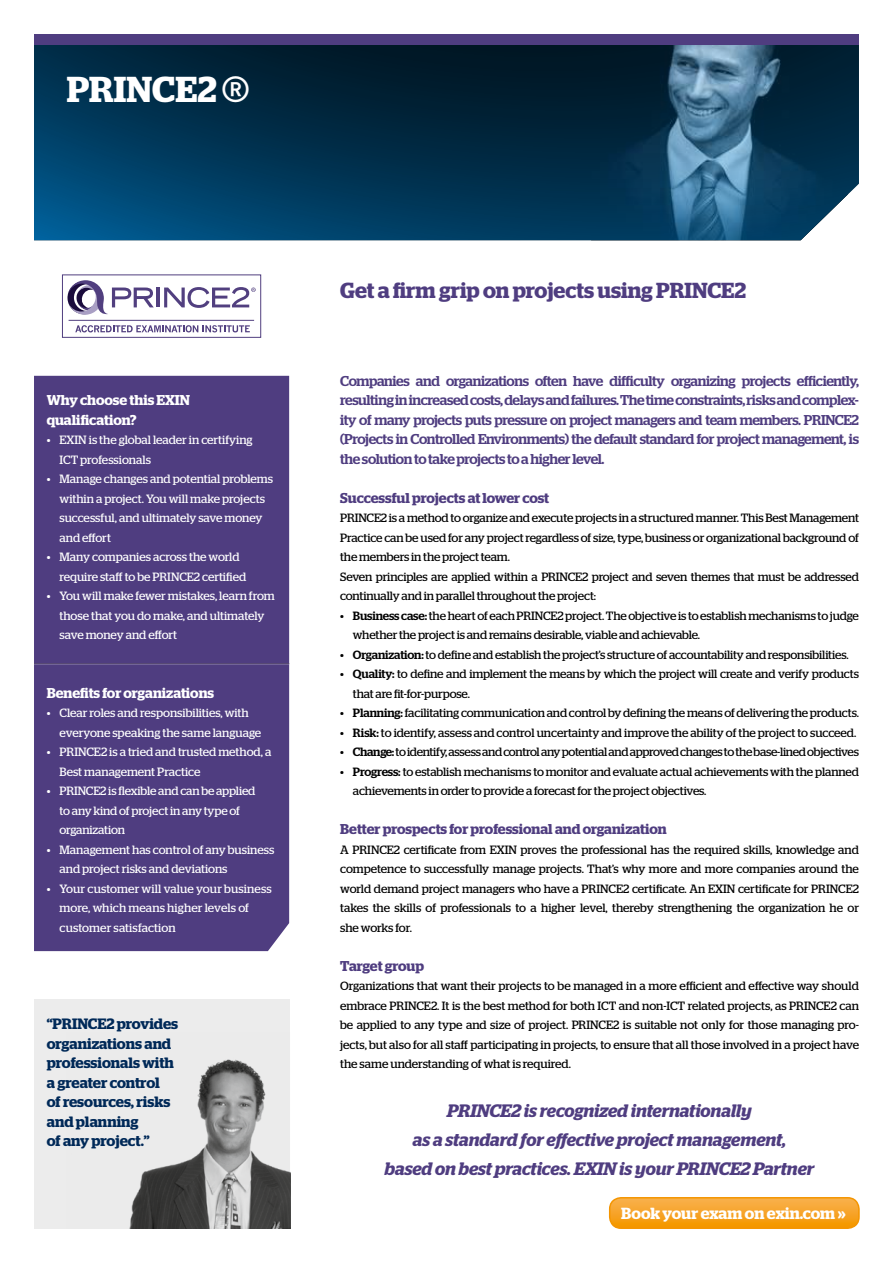
<style>
.page{position:relative;width:893px;height:1263px;background:#fff}
.page>*{position:absolute;margin:0;border:0;box-sizing:border-box;transform-origin:0 0}
.t1{font:600 36px "Stag";letter-spacing:.005em;color:#fff}
.t2{font:600 21.75px "Stag";color:#4f3d80}
.t3{font:italic 600 18px/29.2px "Stag";letter-spacing:-.005em;color:#4f3d80;text-align:center}
.t4{font:600 16.05px "Stag";color:#fff}
.t5{font:600 15px/19.5px "Stag";color:#002958}
.t6{font:500 14.25px/19.5px "Stag";letter-spacing:-.025em;color:#4f3d80;text-align:justify}
.t7{font:600 14.25px "Stag";letter-spacing:-.005em;color:#4f3d80}
.t8{font:600 14.25px/19.5px "Stag";color:#fff}
.t9{font:12px/19.5px "Stag";letter-spacing:-.01em;color:#000}
.t10{font:12px/19.5px "Stag";color:#fff}
.s1{font-family:"DIN Pro";font-weight:500}
.s2{font-weight:500}
</style>
<div class="page">
<svg style="left:610px;top:1198px;width:249px;height:30px;background:#f6a428"></svg>
<div style="left:609px;top:1197px;width:251px;height:32px;border:2px solid #f49500;border-radius:11px"></div>
<svg style="left:34px;top:45px;width:825px;height:195px;background:#0a3956"></svg>
<div style="left:34px;top:1000px;width:255px;height:229px;background:#ececec"></div>
<img style="left:129px;top:1032px;width:162px;height:197px">
<div style="left:34px;top:376px;width:255px;height:575px;background:#4f3d80"></div>
<div style="left:34px;top:34px;width:825px;height:11px;background:#4f3d80"></div>
<div style="left:62px;top:275px;width:199px;height:63px;border:1px solid #513f7f"></div>
<hr style="left:69px;top:320px;width:185px;height:1px;background:#513f7f">
<svg style="left:67px;top:280px;width:87px;height:35px"></svg>
<hr style="left:157px;top:288px;width:3px;height:19px;background:#513f7f">
<svg style="left:164px;top:287px;width:92px;height:21px"></svg>
<svg style="left:75px;top:325px;width:175px;height:7px"></svg>
<hr style="left:34px;top:663px;width:255px;height:1px;background:#14013a">
<hr style="left:34px;top:664px;width:255px;height:1px;background:#fff">
<h1 class="t1" style="left:67px;top:68px;width:186px">PRINCE2<span class="s1">®</span></h1>
<p class="t8" style="left:47px;top:390px;width:145px">Why choose this EXIN qualification?</p>
<p class="t10" style="left:60px;top:430px;width:195px;text-indent:-13px">• EXIN is the global leader in certifying<br>ICT professionals</p>
<p class="t10" style="left:60px;top:469px;width:215px;text-indent:-13px">• Manage changes and potential problems within a project. You will make projects successful, and ultimately save money and effort</p>
<p class="t10" style="left:60px;top:547px;width:188px;text-indent:-13px">• Many companies across the world require staff to be PRINCE2 certified</p>
<p class="t10" style="left:60px;top:586px;width:217px;text-indent:-13px">• You will make fewer mistakes, learn from those that you do make, and ultimately save money and effort</p>
<p class="t8" style="left:47px;top:683px;width:169px">Benefits for organizations</p>
<p class="t10" style="left:60px;top:703px;width:203px;text-indent:-13px">• Clear roles and responsibilities, with everyone speaking the same language</p>
<p class="t10" style="left:60px;top:742px;width:213px;text-indent:-13px">• PRINCE2 is a tried and trusted method, a<br>Best management Practice</p>
<p class="t10" style="left:60px;top:781px;width:197px;text-indent:-13px">• PRINCE2 is flexible and can be applied to any kind of project in any type of organization</p>
<p class="t10" style="left:60px;top:839px;width:216px;text-indent:-13px">• Management has control of any business and project risks and deviations</p>
<p class="t10" style="left:60px;top:878px;width:214px;text-indent:-13px">• Your customer will value your business more, which means higher levels of customer satisfaction</p>
<p class="t5" style="left:47px;top:1014px;width:133px">“PRINCE2 provides organizations and professionals with a greater control<br>of resources, risks and planning<br>of any project.”</p>
<h2 class="t2" style="left:340px;top:277px;width:407px">Get a firm grip on projects using PRINCE2</h2>
<p class="t6" style="left:340px;top:371px;width:520px">Companies and organizations often have difficulty organizing projects efficiently, resulting in increased costs, delays and failures. The time constraints, risks and complex&shy;ity of many projects puts pressure on project managers and team members. PRINCE2 (Projects in Controlled Environments) the default standard for project management, is the solution to take projects to a higher level.</p>
<p class="t7" style="left:340px;top:489px;width:210px">Successful projects at lower cost</p>
<p class="t9" style="left:340px;top:508px;width:520px">PRINCE2 is a method to organize and execute projects in a structured manner. This Best Management Practice can be used for any project regardless of size, type, business or organizational background of the members in the project team.<br>Seven principles are applied within a PRINCE2 project and seven themes that must be addressed continually and in parallel throughout the project:</p>
<p class="t9" style="left:353px;top:605px;width:507px;text-indent:-13px">• <span class="s2">Business case:</span> the heart of each PRINCE2 project. The objective is to establish mechanisms to judge whether the project is and remains desirable, viable and achievable.</p>
<p class="t9" style="left:340px;top:644px;width:510px">• <span class="s2">Organization:</span> to define and establish the project’s structure of accountability and responsibilities.</p>
<p class="t9" style="left:353px;top:664px;width:508px;text-indent:-13px">• <span class="s2">Quality:</span> to define and implement the means by which the project will create and verify products that are fit-for-purpose.</p>
<p class="t9" style="left:340px;top:703px;width:520px">• <span class="s2">Planning:</span> facilitating communication and control by defining the means of delivering the products.</p>
<p class="t9" style="left:340px;top:722px;width:518px">• <span class="s2">Risk:</span> to identify, assess and control uncertainty and improve the ability of the project to succeed.</p>
<p class="t9" style="left:340px;top:742px;width:520px">• <span class="s2">Change:</span> to identify, assess and control any potential and approved changes to the base-lined objectives</p>
<p class="t9" style="left:353px;top:761px;width:507px;text-indent:-13px">• <span class="s2">Progress:</span> to establish mechanisms to monitor and evaluate actual achievements with the planned achievements in order to provide a forecast for the project objectives.</p>
<p class="t7" style="left:340px;top:821px;width:328px">Better prospects for professional and organization</p>
<p class="t9" style="left:340px;top:839px;width:520px;text-align:justify">A PRINCE2 certificate from EXIN proves the professional has the required skills, knowledge and competence to successfully manage projects. That’s why more and more companies around the world demand project managers who have a PRINCE2 certificate. An EXIN certificate for PRINCE2 takes the skills of professionals to a higher level, thereby strengthening the organization he or she works for.</p>
<p class="t7" style="left:340px;top:957px;width:85px">Target group</p>
<p class="t9" style="left:340px;top:976px;width:520px;text-align:justify">Organizations that want their projects to be managed in a more efficient and effective way should embrace PRINCE2. It is the best method for both ICT and non-ICT related projects, as PRINCE2 can be applied to any type and size of project. PRINCE2 is suitable not only for those managing pro&shy;jects, but also for all staff participating in projects, to ensure that all those involved in a project have the same understanding of what is required.</p>
<h3 class="t3" style="left:385px;top:1096px;width:431px">PRINCE2 is recognized internationally<br>as a standard for effective project management,<br>based on best practices. EXIN is your PRINCE2 Partner</h3>
<h3 class="t4" style="left:621px;top:1204px;width:226px">Book your exam on exin.com »</h3>
</div>
